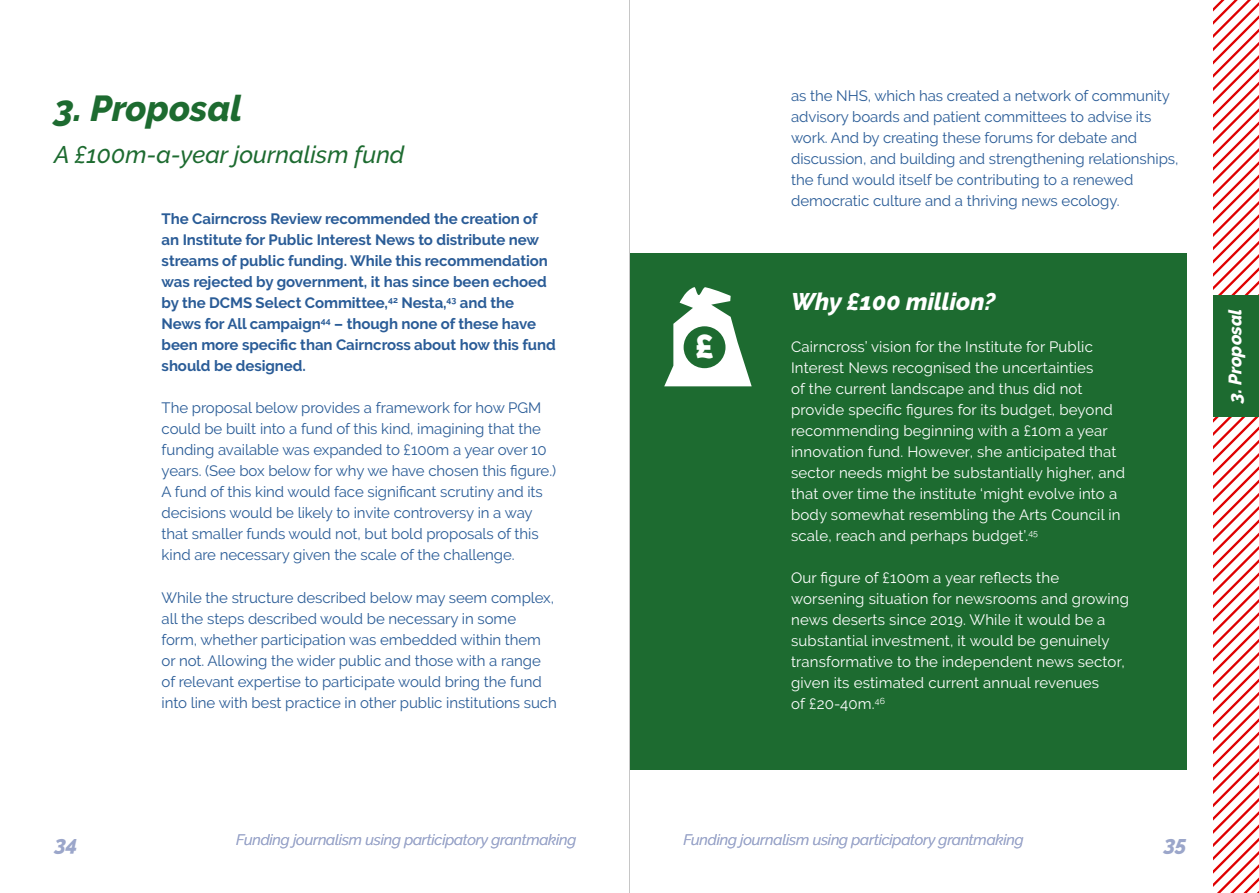
<style>
.page{position:relative;width:1259px;height:893px;background:#fff}
.page>*{position:absolute;margin:0;border:0;box-sizing:border-box;transform-origin:0 0}
.t1{font:italic 800 36px "Raleway";color:#1d6b30}
.t2{font:900 33.15px "Raleway";color:#fff}
.t3{font:italic 500 24px "Raleway";color:#1d6b30}
.t4{font:italic 800 24px "Raleway";color:#fff}
.t5{font:italic 800 21px "Raleway";color:#9ba6ca}
.t6{font:italic 800 18px "Raleway";color:#fff}
.t7{font:15px/21px "Raleway";letter-spacing:-.005em;color:#2a5c97}
.t8{font:15px/21px "Raleway";letter-spacing:.01em;color:#fff}
.t9{font:700 15px/21px "Raleway";letter-spacing:-.005em;color:#2a5c97}
.t10{font:italic 15px "Raleway";letter-spacing:-.01em;color:#9ba6ca}
</style>
<div class="page">
<svg style="left:1213px;top:0;width:46px;height:893px"></svg>
<div style="left:629px;top:253px;width:557px;height:516px;background:#1d6b30"></div>
<div style="left:1213px;top:295px;width:46px;height:122px;background:#1d6b30"></div>
<svg style="left:664px;top:287px;width:87px;height:99px"></svg>
<hr style="left:629px;top:0;width:1px;height:893px;background:#c6c6c6">
<h1 class="t1" style="left:54px;top:87px;width:190px">3. Proposal</h1>
<h3 class="t3" style="left:54px;top:140px;width:352px">A £100m-a-year journalism fund</h3>
<p class="t9" style="left:162px;top:208px;width:396px">The Cairncross Review recommended the creation of an Institute for Public Interest News to distribute new streams of public funding. While this recommendation was rejected by government, it has since been echoed by the DCMS Select Committee,<sup>42</sup> Nesta,<sup>43</sup> and the News for All campaign<sup>44</sup> – though none of these have been more specific than Cairncross about how this fund should be designed.</p>
<p class="t7" style="left:162px;top:398px;width:396px">The proposal below provides a framework for how PGM could be built into a fund of this kind, imagining that the funding available was expanded to £100m a year over 10 years. (See box below for why we have chosen this figure.)<br>A fund of this kind would face significant scrutiny and its decisions would be likely to invite controversy in a way that smaller funds would not, but bold proposals of this kind are necessary given the scale of the challenge.</p>
<p class="t7" style="left:162px;top:587px;width:397px">While the structure described below may seem complex, all the steps described would be necessary in some<br>form, whether participation was embedded within them or not. Allowing the wider public and those with a range of relevant expertise to participate would bring the fund into line with best practice in other public institutions such</p>
<h2 class="t2" style="left:694px;top:327px;width:21px">£</h2>
<p class="t7" style="left:791px;top:85px;width:389px">as the NHS, which has created a network of community advisory boards and patient committees to advise its work. And by creating these forums for debate and discussion, and building and strengthening relationships, the fund would itself be contributing to a renewed democratic culture and a thriving news ecology.</p>
<h3 class="t4" style="left:791px;top:287px;width:206px">Why £100 million?</h3>
<p class="t8" style="left:791px;top:336px;width:335px">Cairncross’ vision for the Institute for Public Interest News recognised the uncertainties<br>of the current landscape and thus did not provide specific figures for its budget, beyond recommending beginning with a £10m a year innovation fund. However, she anticipated that sector needs might be substantially higher, and that over time the institute ‘might evolve into a body somewhat resembling the Arts Council in scale, reach and perhaps budget’.<sup>45</sup></p>
<p class="t8" style="left:791px;top:567px;width:339px">Our figure of £100m a year reflects the worsening situation for newsrooms and growing news deserts since 2019. While it would be a substantial investment, it would be genuinely transformative to the independent news sector, given its estimated current annual revenues<br>of £20-40m.<sup>46</sup></p>
<p class="t6" style="left:1224px;top:403px;width:96px;rotate:-90deg">3. Proposal</p>
<h3 class="t5" style="left:55px;top:831px;width:25px">34</h3>
<p class="t10" style="left:236px;top:831px;width:341px">Funding journalism using participatory grantmaking</p>
<p class="t10" style="left:683px;top:831px;width:341px">Funding journalism using participatory grantmaking</p>
<h3 class="t5" style="left:1164px;top:831px;width:24px">35</h3>
</div>
